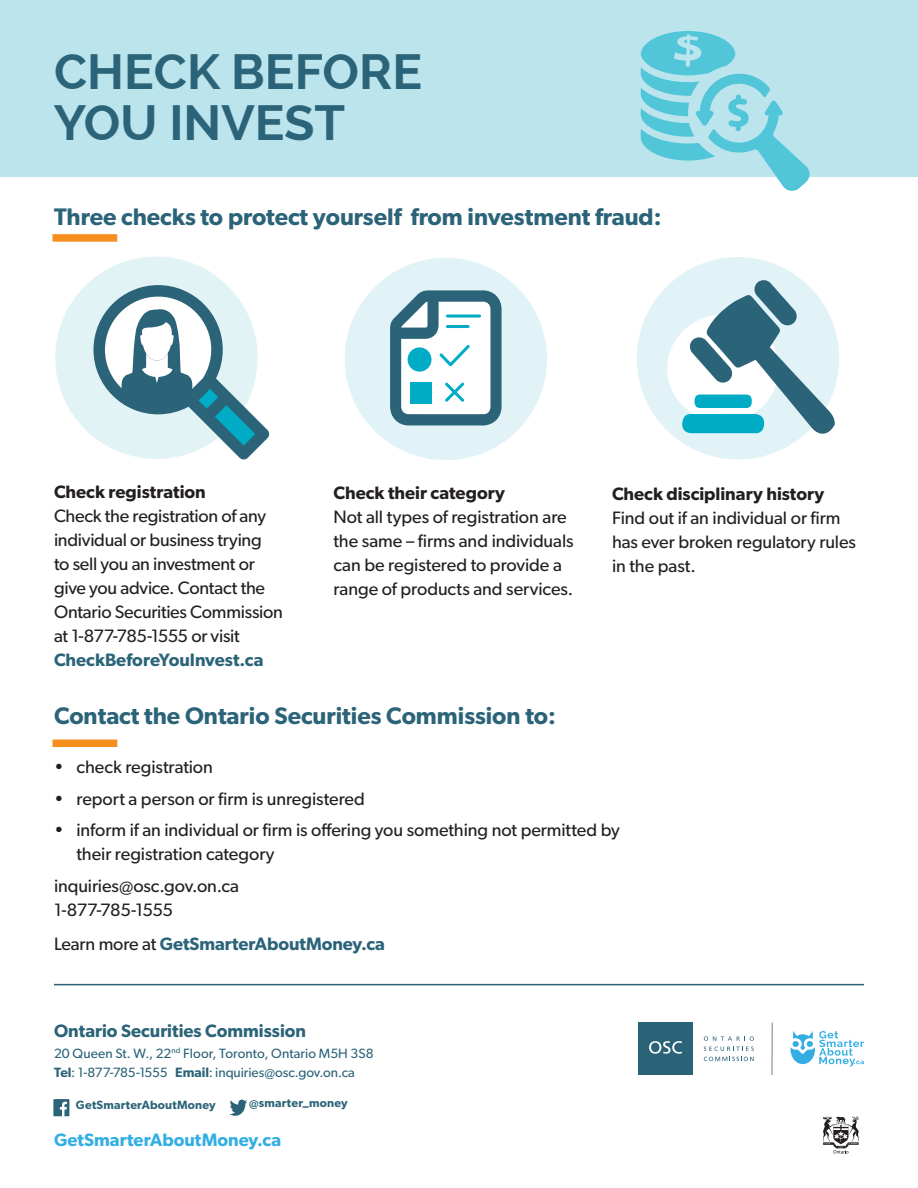
<style>
.page{position:relative;width:918px;height:1188px;background:#fff}
.page>*{position:absolute;margin:0;border:0;box-sizing:border-box;transform-origin:0 0}
.t1{font:700 49.5px/51px "Raleway";color:#2b6378}
.t2{font:600 24px "Gibson";color:#2b6378}
.Body{font:18px/24px "Gibson";letter-spacing:-.005em;color:#231f20}
.Body-2{font:600 18px "Gibson";color:#2b6378}
.Body-3{font:600 18px "Gibson";letter-spacing:.005em;color:#32aee3}
.Body-4{font:13.5px "Gibson";color:#2b6378}
.Footer_text{font:600 12px "Gibson";letter-spacing:.015em;color:#2b6378}
.s1{font-weight:600}
.s2{font-weight:600;color:#2b6378}
.s3{font-weight:400;color:#231f20}
</style>
<div class="page">
<div style="left:0;top:0;width:918px;height:177px;background:#bbe4ed"></div>
<div style="left:637px;top:257px;width:202px;height:203px;background:#e2f3f7;border-radius:50%"></div>
<div style="left:667px;top:315px;width:112px;height:107px;background:#fff;border-radius:50%"></div>
<div style="left:345px;top:258px;width:202px;height:202px;background:#e2f3f7;border-radius:50%"></div>
<svg style="left:681px;top:279px;width:154px;height:157px"></svg>
<svg style="left:641px;top:31px;width:169px;height:160px"></svg>
<svg style="left:390px;top:290px;width:112px;height:135px;background:#9cc0ca"></svg>
<div style="left:52px;top:234px;width:65px;height:8px;background:#f68f1e"></div>
<div style="left:52px;top:740px;width:65px;height:7px;background:#f68f1e"></div>
<div style="left:55px;top:256px;width:203px;height:203px;background:#e2f3f6;border-radius:50%"></div>
<svg style="left:93px;top:285px;width:176px;height:174px"></svg>
<hr style="left:54px;top:984px;width:810px;height:1px;background:#2b6378">
<hr style="left:772px;top:1023px;width:1px;height:52px;background:#808285">
<svg style="left:704px;top:1036px;width:50px;height:5px"></svg>
<svg style="left:704px;top:1047px;width:50px;height:4px"></svg>
<svg style="left:704px;top:1057px;width:50px;height:4px"></svg>
<div style="left:638px;top:1023px;width:55px;height:52px;background:#2b6378"></div>
<svg style="left:649px;top:1041px;width:33px;height:13px"></svg>
<svg style="left:790px;top:1031px;width:74px;height:35px"></svg>
<svg style="left:53px;top:1099px;width:16px;height:17px"></svg>
<svg style="left:230px;top:1100px;width:17px;height:16px"></svg>
<svg style="left:823px;top:1116px;width:36px;height:38px"></svg>
<h1 class="t1" style="left:54px;top:47px;width:370px">CHECK BEFORE<br>YOU INVEST</h1>
<h2 class="t2" style="left:54px;top:202px;width:609px">Three checks to protect yourself from investment fraud:</h2>
<p class="Body" style="left:54px;top:480px;width:231px"><span class="s1">Check registration<br></span>Check the registration of any individual or business trying<br>to sell you an investment or give you advice. Contact the<br>Ontario Securities Commission at 1-877-785-1555 or visit<br><span class="s2">CheckBeforeYouInvest.ca</span></p>
<p class="Body" style="left:333px;top:480px;width:242px"><span class="s1">Check their category<br></span>Not all types of registration are the same – firms and individuals can be registered to provide a range of products and services.</p>
<p class="Body" style="left:612px;top:482px;width:246px"><span class="s1">Check disciplinary history<br></span>Find out if an individual or firm has ever broken regulatory rules in the past.</p>
<h2 class="t2" style="left:54px;top:702px;width:503px">Contact the Ontario Securities Commission to:</h2>
<p class="Body" style="left:54px;top:755px;width:160px">• check registration</p>
<p class="Body" style="left:54px;top:786px;width:312px">• report a person or firm is unregistered</p>
<p class="Body" style="left:76px;top:818px;width:545px;text-indent:-22px">• inform if an individual or firm is offering you something not permitted by their registration category</p>
<p class="Body" style="left:54px;top:873px;width:187px">inquiries@osc.gov.on.ca<br>1-877-785-1555</p>
<p class="Body-2" style="left:54px;top:933px;width:332px"><span class="s3">Learn more at</span> GetSmarterAboutMoney.ca</p>
<p class="Body-2" style="left:54px;top:1020px;width:254px">Ontario Securities Commission</p>
<p class="Body-4" style="left:54px;top:1045px;width:321px">20 Queen St. W., 22<sup>nd</sup> Floor, Toronto, Ontario M5H 3S8</p>
<p class="Body-4" style="left:54px;top:1064px;width:302px"><span class="s1">Tel</span>: 1-877-785-1555 <span class="s1">Email</span>: inquiries@osc.gov.on.ca</p>
<p class="Footer_text" style="left:76px;top:1097px;width:141px">GetSmarterAboutMoney</p>
<p class="Footer_text" style="left:249px;top:1096px;width:100px">@smarter_money</p>
<p class="Body-3" style="left:54px;top:1129px;width:229px">GetSmarterAboutMoney.ca</p>
</div>
